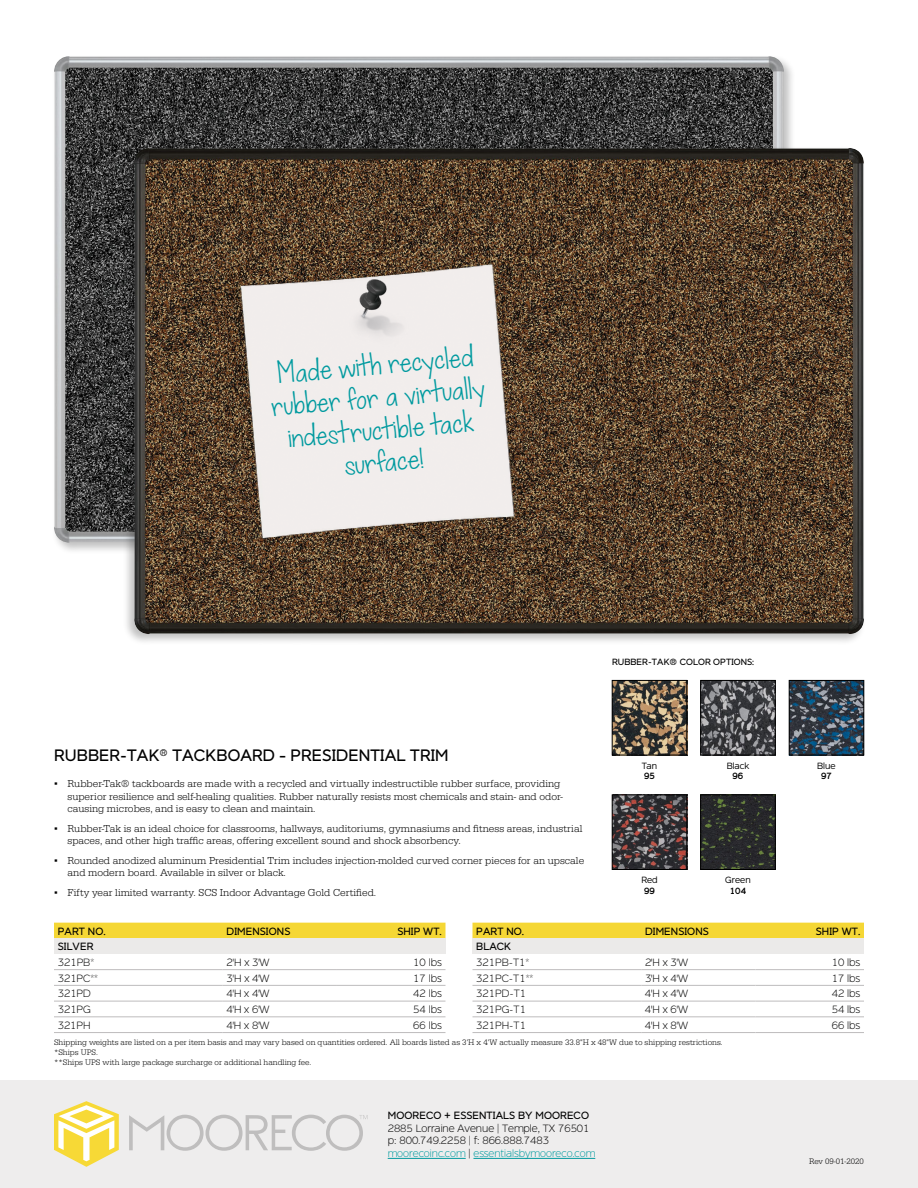
<style>
.page{position:relative;width:918px;height:1188px;background:#fff}
.page>*{position:absolute;margin:0;border:0;box-sizing:border-box;transform-origin:0 0}
.t1{font:27px/32.4px "KG When Oceans Rise";color:#009a9f;text-align:center}
.t2{font:16.5px "Dylan";letter-spacing:.01em;color:#000}
.t3{font:300 10.5px/12.6px "Serifa";color:#000}
.t4{font:100 10.5px/12.6px "Dylan";color:#000}
.t5{font:10.5px "Dylan";letter-spacing:.01em;color:#000}
.t6{font:9px "Dylan";letter-spacing:.01em;color:#000}
.t7{font:300 9px "Dylan";color:#000}
.t8{font:500 9px "Dylan";color:#000}
.t9{font:300 8.25px/9.9px "Serifa";color:#000}
.s1{font-family:"Verdana";font-weight:400}
.s2{color:#009a9f}
</style>
<div class="page">
<div style="left:0;top:1080px;width:918px;height:108px;background:#eeeded"></div>
<hr style="left:388px;top:1158px;width:78px;height:1px;background:#009a9f">
<hr style="left:473px;top:1158px;width:122px;height:1px;background:#009a9f">
<svg style="left:54px;top:1101px;width:65px;height:66px"></svg>
<svg style="left:129px;top:1115px;width:238px;height:36px"></svg>
<img style="left:614px;top:682px;width:71px;height:71px">
<div style="left:612px;top:680px;width:75px;height:75px;border:1px solid #000"></div>
<img style="left:703px;top:682px;width:71px;height:71px">
<div style="left:701px;top:680px;width:75px;height:75px;border:1px solid #000"></div>
<img style="left:791px;top:682px;width:71px;height:71px">
<div style="left:789px;top:680px;width:75px;height:75px;border:1px solid #000"></div>
<img style="left:614px;top:797px;width:71px;height:71px">
<div style="left:612px;top:795px;width:75px;height:75px;border:1px solid #000"></div>
<img style="left:703px;top:797px;width:71px;height:71px">
<div style="left:701px;top:795px;width:75px;height:75px;border:1px solid #000"></div>
<div style="left:54px;top:923px;width:392px;height:15px;background:#f5d735"></div>
<div style="left:54px;top:938px;width:392px;height:16px;background:#ebeae9"></div>
<hr style="left:337px;top:969px;width:109px;height:1px;background:#bebcbd">
<hr style="left:337px;top:985px;width:109px;height:1px;background:#bebcbd">
<hr style="left:337px;top:1001px;width:109px;height:1px;background:#bebcbd">
<hr style="left:337px;top:1017px;width:109px;height:1px;background:#bebcbd">
<hr style="left:337px;top:1032px;width:109px;height:1px;background:#bebcbd">
<hr style="left:54px;top:969px;width:169px;height:1px;background:#bebcbd">
<hr style="left:223px;top:969px;width:114px;height:1px;background:#bebcbd">
<hr style="left:54px;top:985px;width:169px;height:1px;background:#bebcbd">
<hr style="left:223px;top:985px;width:114px;height:1px;background:#bebcbd">
<hr style="left:54px;top:1001px;width:169px;height:1px;background:#bebcbd">
<hr style="left:223px;top:1001px;width:114px;height:1px;background:#bebcbd">
<hr style="left:54px;top:1017px;width:169px;height:1px;background:#bebcbd">
<hr style="left:223px;top:1017px;width:114px;height:1px;background:#bebcbd">
<hr style="left:54px;top:1032px;width:169px;height:1px;background:#bebcbd">
<hr style="left:223px;top:1032px;width:114px;height:1px;background:#bebcbd">
<div style="left:472px;top:923px;width:392px;height:15px;background:#f5d735"></div>
<div style="left:472px;top:938px;width:392px;height:16px;background:#ebeae9"></div>
<hr style="left:755px;top:969px;width:109px;height:1px;background:#bebcbd">
<hr style="left:755px;top:985px;width:109px;height:1px;background:#bebcbd">
<hr style="left:755px;top:1001px;width:109px;height:1px;background:#bebcbd">
<hr style="left:755px;top:1017px;width:109px;height:1px;background:#bebcbd">
<hr style="left:755px;top:1032px;width:109px;height:1px;background:#bebcbd">
<hr style="left:472px;top:969px;width:169px;height:1px;background:#bebcbd">
<hr style="left:641px;top:969px;width:114px;height:1px;background:#bebcbd">
<hr style="left:472px;top:985px;width:169px;height:1px;background:#bebcbd">
<hr style="left:641px;top:985px;width:114px;height:1px;background:#bebcbd">
<hr style="left:472px;top:1001px;width:169px;height:1px;background:#bebcbd">
<hr style="left:641px;top:1001px;width:114px;height:1px;background:#bebcbd">
<hr style="left:472px;top:1017px;width:169px;height:1px;background:#bebcbd">
<hr style="left:641px;top:1017px;width:114px;height:1px;background:#bebcbd">
<hr style="left:472px;top:1032px;width:169px;height:1px;background:#bebcbd">
<hr style="left:641px;top:1032px;width:114px;height:1px;background:#bebcbd">
<img style="left:54px;top:56px;width:730px;height:487px">
<div style="left:122px;top:146px;width:744px;height:500px;background:#000;opacity:.25"></div>
<img style="left:133px;top:148px;width:731px;height:486px">
<img style="left:227px;top:253px;width:303px;height:294px">
<img style="left:348px;top:277px;width:62px;height:71px">
<h1 class="t1" style="left:267px;top:359px;width:216px;rotate:-5deg">Made with recycled rubber for a virtually indestructible tack surface!</h1>
<p class="t6" style="left:612px;top:656px;width:144px">RUBBER-TAK® COLOR OPTIONS:</p>
<h2 class="t2" style="left:54px;top:744px;width:396px">RUBBER-TAK<sup>®</sup> TACKBOARD – PRESIDENTIAL TRIM</h2>
<p class="t3" style="left:68px;top:777px;width:497px;text-indent:-14px"><span class="s1">▪</span> Rubber-Tak® tackboards are made with a recycled and virtually indestructible rubber surface, providing superior resilience and self-healing qualities. Rubber naturally resists most chemicals and stain- and odor&shy;causing microbes, and is easy to clean and maintain.</p>
<p class="t3" style="left:68px;top:822px;width:516px;text-indent:-14px"><span class="s1">▪</span> Rubber-Tak is an ideal choice for classrooms, hallways, auditoriums, gymnasiums and fitness areas, industrial spaces, and other high traffic areas, offering excellent sound and shock absorbency.</p>
<p class="t3" style="left:68px;top:854px;width:518px;text-indent:-14px"><span class="s1">▪</span> Rounded anodized aluminum Presidential Trim includes injection-molded curved corner pieces for an upscale and modern board. Available in silver or black.</p>
<p class="t3" style="left:54px;top:886px;width:324px"><span class="s1">▪</span> Fifty year limited warranty. SCS Indoor Advantage Gold Certified.</p>
<p class="t5" style="left:58px;top:924px;width:49px">PART NO.</p>
<p class="t5" style="left:227px;top:924px;width:65px">DIMENSIONS</p>
<p class="t5" style="left:397px;top:924px;width:46px">SHIP WT.</p>
<p class="t5" style="left:58px;top:939px;width:37px">SILVER</p>
<p class="t4" style="left:58px;top:956px;width:38px">321PB*</p>
<p class="t4" style="left:227px;top:956px;width:45px">2'H x 3'W</p>
<p class="t4" style="left:413px;top:956px;width:30px">10 lbs</p>
<p class="t4" style="left:58px;top:971px;width:42px">321PC**</p>
<p class="t4" style="left:227px;top:971px;width:45px">3'H x 4'W</p>
<p class="t4" style="left:413px;top:971px;width:30px">17 lbs</p>
<p class="t4" style="left:58px;top:987px;width:35px">321PD</p>
<p class="t4" style="left:226px;top:987px;width:45px">4'H x 4'W</p>
<p class="t4" style="left:413px;top:987px;width:30px">42 lbs</p>
<p class="t4" style="left:58px;top:1003px;width:35px">321PG</p>
<p class="t4" style="left:226px;top:1003px;width:45px">4'H x 6'W</p>
<p class="t4" style="left:413px;top:1003px;width:30px">54 lbs</p>
<p class="t4" style="left:58px;top:1019px;width:35px">321PH</p>
<p class="t4" style="left:226px;top:1019px;width:45px">4'H x 8'W</p>
<p class="t4" style="left:413px;top:1019px;width:30px">66 lbs</p>
<p class="t7" style="left:727px;top:760px;width:24px">Black</p>
<p class="t8" style="left:733px;top:770px;width:12px">96</p>
<p class="t7" style="left:817px;top:760px;width:20px">Blue</p>
<p class="t8" style="left:821px;top:770px;width:12px">97</p>
<p class="t7" style="left:642px;top:760px;width:17px">Tan</p>
<p class="t8" style="left:644px;top:770px;width:12px">95</p>
<p class="t7" style="left:641px;top:874px;width:18px">Red</p>
<p class="t8" style="left:644px;top:885px;width:12px">99</p>
<p class="t7" style="left:725px;top:874px;width:27px">Green</p>
<p class="t8" style="left:730px;top:885px;width:18px">104</p>
<p class="t5" style="left:476px;top:924px;width:49px">PART NO.</p>
<p class="t5" style="left:645px;top:924px;width:65px">DIMENSIONS</p>
<p class="t5" style="left:816px;top:924px;width:46px">SHIP WT.</p>
<p class="t5" style="left:476px;top:939px;width:36px">BLACK</p>
<p class="t4" style="left:476px;top:956px;width:55px">321PB-T1*</p>
<p class="t4" style="left:645px;top:956px;width:45px">2'H x 3'W</p>
<p class="t4" style="left:832px;top:956px;width:30px">10 lbs</p>
<p class="t4" style="left:476px;top:971px;width:59px">321PC-T1**</p>
<p class="t4" style="left:645px;top:971px;width:45px">3'H x 4'W</p>
<p class="t4" style="left:832px;top:971px;width:30px">17 lbs</p>
<p class="t4" style="left:476px;top:987px;width:51px">321PD-T1</p>
<p class="t4" style="left:645px;top:987px;width:45px">4'H x 4'W</p>
<p class="t4" style="left:832px;top:987px;width:30px">42 lbs</p>
<p class="t4" style="left:476px;top:1003px;width:51px">321PG-T1</p>
<p class="t4" style="left:645px;top:1003px;width:45px">4'H x 6'W</p>
<p class="t4" style="left:832px;top:1003px;width:30px">54 lbs</p>
<p class="t4" style="left:476px;top:1019px;width:51px">321PH-T1</p>
<p class="t4" style="left:645px;top:1019px;width:45px">4'H x 8'W</p>
<p class="t4" style="left:832px;top:1019px;width:30px">66 lbs</p>
<p class="t9" style="left:54px;top:1037px;width:670px">Shipping weights are listed on a per item basis and may vary based on quantities ordered. All boards listed as 3'H x 4'W actually measure 33.8"H x 48"W due to shipping restrictions. *Ships UPS.<br>**Ships UPS with large package surcharge or additional handling fee.</p>
<p class="t5" style="left:388px;top:1108px;width:203px">MOORECO + ESSENTIALS BY MOORECO</p>
<p class="t4" style="left:388px;top:1122px;width:209px">2885 Lorraine Avenue | Temple, TX 76501 p: 800.749.2258 | f: 866.888.7483 <span class="s2">moorecoinc.com</span> | <span class="s2">essentialsbymooreco.com</span></p>
<p class="t9" style="left:809px;top:1156px;width:56px">Rev 09-01-2020</p>
</div>
